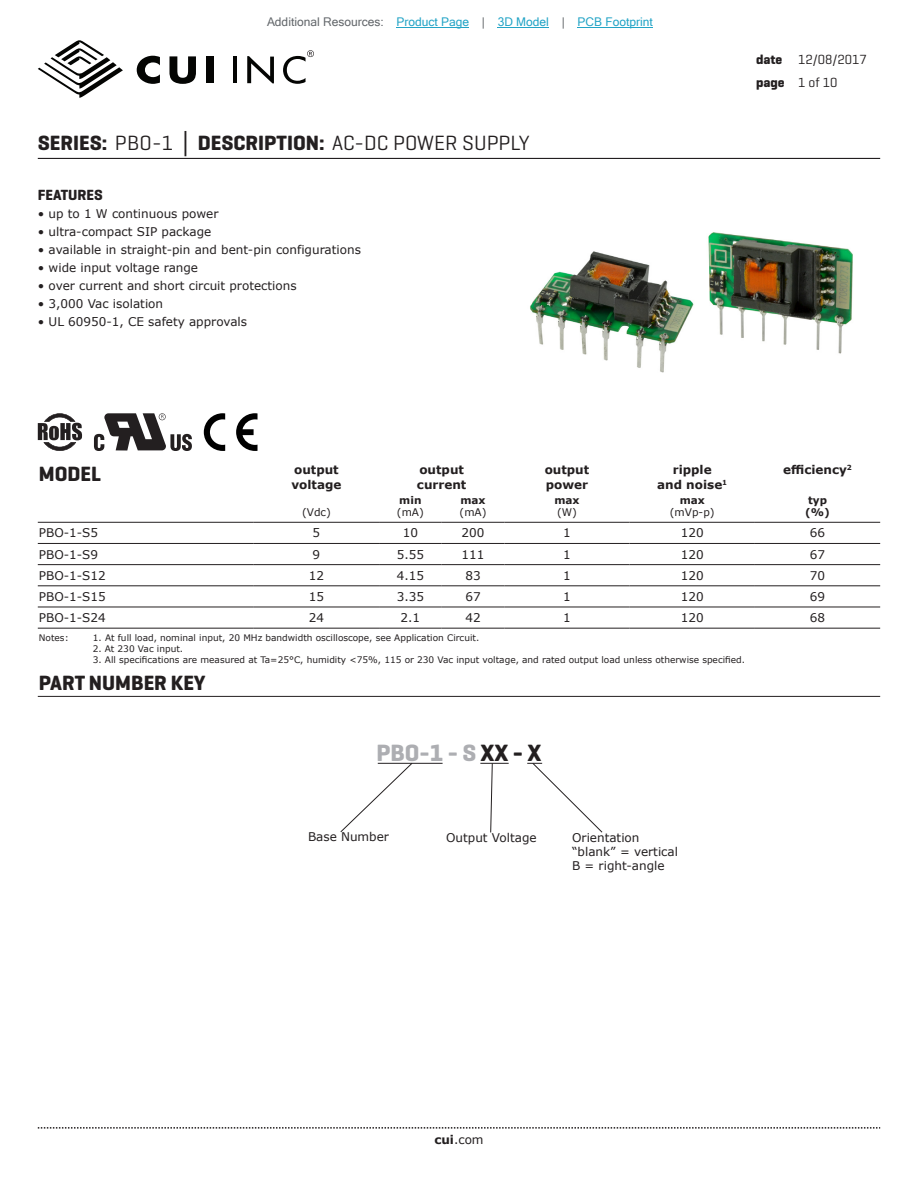
<style>
.page{position:relative;width:918px;height:1188px;background:#fff}
.page>*{position:absolute;margin:0;border:0;box-sizing:border-box;transform-origin:0 0}
.t1{font:700 24px "Geogrotesque";color:#adaeb2}
.t2{font:21px "Geogrotesque";color:#231f20}
.t3{font:700 21px "Geogrotesque";color:#231f20}
.t4{font:700 15px "Geogrotesque";color:#231f20}
.t5{font:13.5px/22.5px "Geogrotesque";color:#231f20}
.t6{font:12px/14.4px "Verdana";color:#231f20}
.t7{font:700 12px/14.4px "Verdana";color:#231f20}
.t8{font:12px "Microsoft Sans Serif";color:#23a4c6}
.t9{font:10.5px "Verdana";color:#231f20}
.t10{font:700 10.5px/12.6px "Verdana";color:#231f20}
.t11{font:9px "Verdana";color:#231f20}
.s1{color:#63676b}
.s2{font-weight:700}
.s3{font-family:"Verdana";font-weight:700}
.s4{color:#231f20}
</style>
<div class="page">
<svg style="left:38px;top:1127px;width:842px;height:2px"></svg>
<hr style="left:38px;top:158px;width:842px;height:1px;background:#231f20">
<svg style="left:38px;top:40px;width:85px;height:58px"></svg>
<hr style="left:233px;top:56px;width:3px;height:27px;background:#040503">
<svg style="left:247px;top:56px;width:27px;height:27px"></svg>
<svg style="left:137px;top:56px;width:23px;height:28px"></svg>
<svg style="left:169px;top:56px;width:27px;height:28px"></svg>
<div style="left:206px;top:56px;width:8px;height:27px;background:#040503"></div>
<svg style="left:283px;top:50px;width:31px;height:34px"></svg>
<hr style="left:38px;top:522px;width:216px;height:1px;background:#231f20">
<hr style="left:254px;top:522px;width:125px;height:1px;background:#231f20">
<hr style="left:379px;top:522px;width:63px;height:1px;background:#231f20">
<hr style="left:442px;top:522px;width:62px;height:1px;background:#231f20">
<hr style="left:504px;top:522px;width:126px;height:1px;background:#231f20">
<hr style="left:630px;top:522px;width:125px;height:1px;background:#231f20">
<hr style="left:755px;top:522px;width:125px;height:1px;background:#231f20">
<hr style="left:38px;top:543px;width:216px;height:1px;background:#231f20">
<hr style="left:254px;top:543px;width:125px;height:1px;background:#231f20">
<hr style="left:379px;top:543px;width:63px;height:1px;background:#231f20">
<hr style="left:442px;top:543px;width:62px;height:1px;background:#231f20">
<hr style="left:504px;top:543px;width:126px;height:1px;background:#231f20">
<hr style="left:630px;top:543px;width:125px;height:1px;background:#231f20">
<hr style="left:755px;top:543px;width:125px;height:1px;background:#231f20">
<hr style="left:38px;top:564px;width:216px;height:1px;background:#231f20">
<hr style="left:254px;top:564px;width:125px;height:1px;background:#231f20">
<hr style="left:379px;top:564px;width:63px;height:1px;background:#231f20">
<hr style="left:442px;top:564px;width:62px;height:1px;background:#231f20">
<hr style="left:504px;top:564px;width:126px;height:1px;background:#231f20">
<hr style="left:630px;top:564px;width:125px;height:1px;background:#231f20">
<hr style="left:755px;top:564px;width:125px;height:1px;background:#231f20">
<hr style="left:38px;top:585px;width:216px;height:1px;background:#231f20">
<hr style="left:254px;top:585px;width:125px;height:1px;background:#231f20">
<hr style="left:379px;top:585px;width:63px;height:1px;background:#231f20">
<hr style="left:442px;top:585px;width:62px;height:1px;background:#231f20">
<hr style="left:504px;top:585px;width:126px;height:1px;background:#231f20">
<hr style="left:630px;top:585px;width:125px;height:1px;background:#231f20">
<hr style="left:755px;top:585px;width:125px;height:1px;background:#231f20">
<hr style="left:38px;top:607px;width:216px;height:1px;background:#231f20">
<hr style="left:254px;top:607px;width:125px;height:1px;background:#231f20">
<hr style="left:379px;top:607px;width:63px;height:1px;background:#231f20">
<hr style="left:442px;top:607px;width:62px;height:1px;background:#231f20">
<hr style="left:504px;top:607px;width:126px;height:1px;background:#231f20">
<hr style="left:630px;top:607px;width:125px;height:1px;background:#231f20">
<hr style="left:755px;top:607px;width:125px;height:1px;background:#231f20">
<hr style="left:38px;top:628px;width:216px;height:1px;background:#231f20">
<hr style="left:254px;top:628px;width:125px;height:1px;background:#231f20">
<hr style="left:379px;top:628px;width:63px;height:1px;background:#231f20">
<hr style="left:442px;top:628px;width:62px;height:1px;background:#231f20">
<hr style="left:504px;top:628px;width:126px;height:1px;background:#231f20">
<hr style="left:630px;top:628px;width:125px;height:1px;background:#231f20">
<hr style="left:755px;top:628px;width:125px;height:1px;background:#231f20">
<img style="left:530px;top:232px;width:323px;height:141px">
<hr style="left:38px;top:696px;width:842px;height:1px;background:#231f20">
<hr style="left:378px;top:763px;width:65px;height:1px;background:#231f20">
<svg style="left:340px;top:762px;width:73px;height:71px"></svg>
<svg style="left:480px;top:763px;width:29px;height:70px"></svg>
<svg style="left:94px;top:413px;width:98px;height:38px"></svg>
<svg style="left:38px;top:413px;width:44px;height:38px"></svg>
<svg style="left:204px;top:413px;width:54px;height:38px"></svg>
<svg style="left:527px;top:762px;width:76px;height:71px"></svg>
<hr style="left:397px;top:27px;width:72px;height:1px;background:#23a4c6">
<hr style="left:498px;top:27px;width:51px;height:1px;background:#23a4c6">
<hr style="left:578px;top:27px;width:75px;height:1px;background:#23a4c6">
<p class="t8" style="left:267px;top:15px;width:387px"><span class="s1">Additional Resources:</span> Product Page <span class="s1">|</span> 3D Model <span class="s1">|</span> PCB Footprint</p>
<h2 class="t2" style="left:38px;top:130px;width:493px"><span class="s2">SERIES:</span> PBO-1 <span class="s3">│</span> <span class="s2">DESCRIPTION:</span> AC-DC POWER SUPPLY</h2>
<p class="t4" style="left:38px;top:186px;width:67px">FEATURES</p>
<p class="t6" style="left:38px;top:207px;width:182px">• up to 1 W continuous power</p>
<p class="t6" style="left:38px;top:225px;width:175px">• ultra-compact SIP package</p>
<p class="t6" style="left:38px;top:243px;width:325px">• available in straight-pin and bent-pin configurations</p>
<p class="t6" style="left:38px;top:261px;width:162px">• wide input voltage range</p>
<p class="t6" style="left:38px;top:279px;width:260px">• over current and short circuit protections</p>
<p class="t6" style="left:38px;top:297px;width:127px">• 3,000 Vac isolation</p>
<p class="t6" style="left:38px;top:315px;width:211px">• UL 60950-1, CE safety approvals</p>
<p class="t5" style="left:756px;top:48px;width:112px"><span class="s2">date</span> 12/08/2017 <span class="s2">page</span> 1 of 10</p>
<h2 class="t3" style="left:39px;top:461px;width:64px">MODEL</h2>
<p class="t7" style="left:291px;top:462px;width:51px">output voltage</p>
<p class="t7" style="left:417px;top:462px;width:51px">output current</p>
<p class="t7" style="left:545px;top:462px;width:46px">output power</p>
<p class="t7" style="left:657px;top:462px;width:72px;text-align:center">ripple<br>and noise<sup>1</sup></p>
<p class="t7" style="left:783px;top:462px;width:70px">efficiency<sup>2</sup></p>
<p class="t9" style="left:302px;top:505px;width:30px">(Vdc)</p>
<p class="t10" style="left:399px;top:493px;width:24px">min</p>
<p class="t9" style="left:397px;top:505px;width:28px">(mA)</p>
<p class="t10" style="left:805px;top:493px;width:26px">typ (%)</p>
<p class="t10" style="left:460px;top:493px;width:27px">max</p>
<p class="t9" style="left:460px;top:505px;width:28px">(mA)</p>
<p class="t10" style="left:554px;top:493px;width:27px">max</p>
<p class="t9" style="left:557px;top:505px;width:21px">(W)</p>
<p class="t10" style="left:680px;top:493px;width:27px">max</p>
<p class="t9" style="left:670px;top:505px;width:46px">(mVp-p)</p>
<p class="t6" style="left:39px;top:526px;width:61px">PBO-1-S5</p>
<p class="t6" style="left:313px;top:526px;width:9px">5</p>
<p class="t6" style="left:403px;top:526px;width:17px">10</p>
<p class="t6" style="left:462px;top:526px;width:24px">200</p>
<p class="t6" style="left:563px;top:526px;width:9px">1</p>
<p class="t6" style="left:681px;top:526px;width:24px">120</p>
<p class="t6" style="left:810px;top:526px;width:17px">66</p>
<p class="t6" style="left:39px;top:547px;width:61px">PBO-1-S9</p>
<p class="t6" style="left:313px;top:547px;width:9px">9</p>
<p class="t6" style="left:397px;top:547px;width:29px">5.55</p>
<p class="t6" style="left:462px;top:547px;width:24px">111</p>
<p class="t6" style="left:563px;top:547px;width:9px">1</p>
<p class="t6" style="left:681px;top:547px;width:24px">120</p>
<p class="t6" style="left:810px;top:547px;width:17px">67</p>
<p class="t6" style="left:39px;top:568px;width:68px">PBO-1-S12</p>
<p class="t6" style="left:309px;top:568px;width:17px">12</p>
<p class="t6" style="left:397px;top:568px;width:29px">4.15</p>
<p class="t6" style="left:465px;top:568px;width:17px">83</p>
<p class="t6" style="left:563px;top:568px;width:9px">1</p>
<p class="t6" style="left:681px;top:568px;width:24px">120</p>
<p class="t6" style="left:810px;top:568px;width:17px">70</p>
<p class="t6" style="left:39px;top:589px;width:68px">PBO-1-S15</p>
<p class="t6" style="left:309px;top:589px;width:17px">15</p>
<p class="t6" style="left:397px;top:589px;width:29px">3.35</p>
<p class="t6" style="left:465px;top:589px;width:17px">67</p>
<p class="t6" style="left:563px;top:589px;width:9px">1</p>
<p class="t6" style="left:681px;top:589px;width:24px">120</p>
<p class="t6" style="left:810px;top:589px;width:17px">69</p>
<p class="t6" style="left:39px;top:610px;width:68px">PBO-1-S24</p>
<p class="t6" style="left:309px;top:610px;width:17px">24</p>
<p class="t6" style="left:401px;top:610px;width:21px">2.1</p>
<p class="t6" style="left:465px;top:610px;width:17px">42</p>
<p class="t6" style="left:563px;top:610px;width:9px">1</p>
<p class="t6" style="left:681px;top:610px;width:24px">120</p>
<p class="t6" style="left:810px;top:610px;width:17px">68</p>
<p class="t11" style="left:39px;top:632px;width:31px">Notes:</p>
<p class="t11" style="left:93px;top:632px;width:388px">1. At full load, nominal input, 20 MHz bandwidth oscilloscope, see Application Circuit.</p>
<p class="t11" style="left:93px;top:642px;width:92px">2. At 230 Vac input.</p>
<p class="t11" style="left:93px;top:653px;width:654px">3. All specifications are measured at Ta=25°C, humidity &lt;75%, 115 or 230 Vac input voltage, and rated output load unless otherwise specified.</p>
<h2 class="t3" style="left:39px;top:670px;width:168px">PART NUMBER KEY</h2>
<h1 class="t1" style="left:377px;top:738px;width:166px">PBO-1 - S <span class="s4">XX - X</span></h1>
<p class="t6" style="left:308px;top:830px;width:83px">Base Number</p>
<p class="t6" style="left:446px;top:830px;width:92px">Output Voltage</p>
<p class="t6" style="left:572px;top:830px;width:107px">Orientation “blank” = vertical<br>B = right-angle</p>
<p class="t6" style="left:434px;top:1132px;width:51px"><span class="s2">cui</span>.com</p>
</div>
